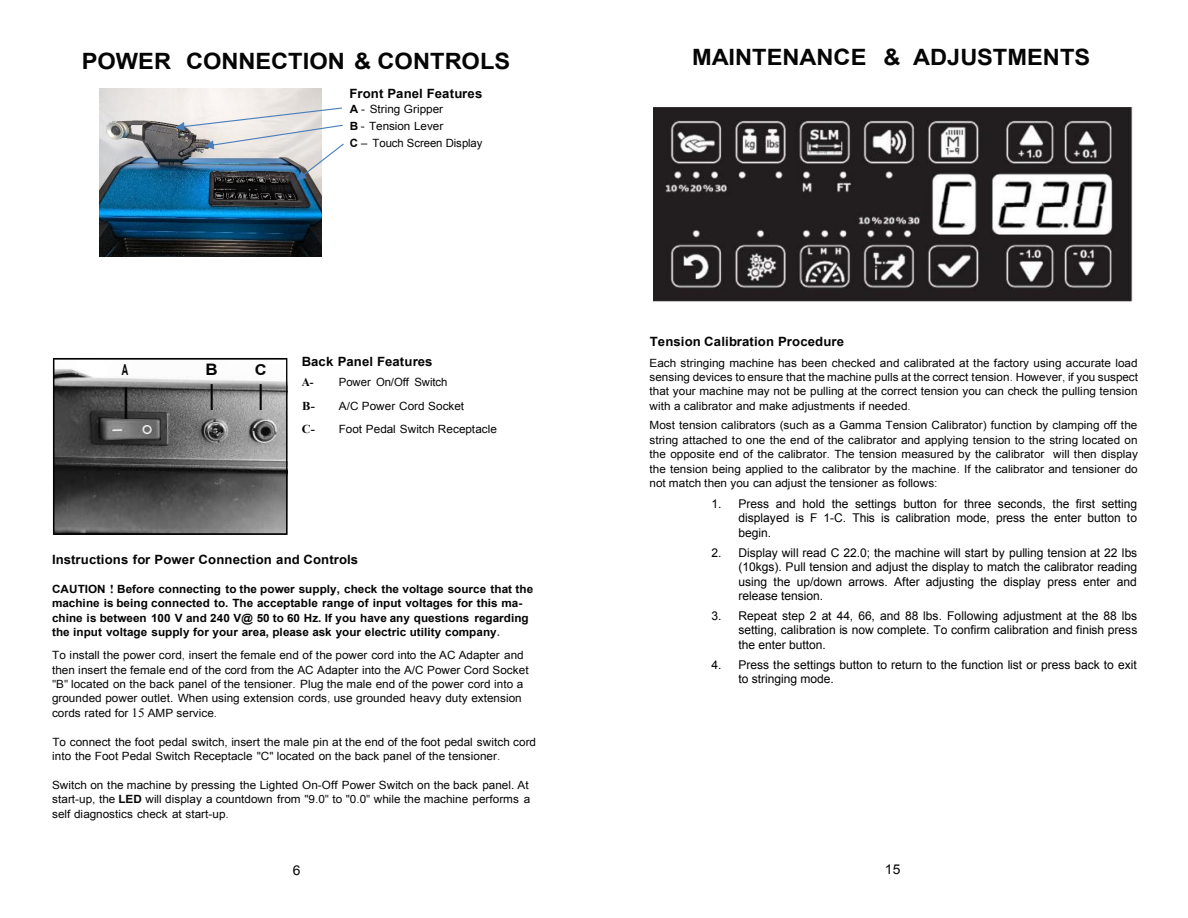
<style>
.page{position:relative;width:1188px;height:918px;background:#fff}
.page>*{position:absolute;margin:0;border:0;box-sizing:border-box;transform-origin:0 0}
.t1{font:44.25px "Arial";color:#050505;scale:.58 1}
.t2{font:36px "Arial";color:#050505;scale:.6 1}
.t3{font:700 22.5px "Arial";color:#050505;scale:1.05 1}
.t4{font:700 15.9px "Arial";color:#050505;scale:1.07 1}
.t5{font:700 15px "Arial";color:#050505;scale:.6 1}
.t6{font:700 15px "Arial";color:#050505;scale:1.1 1}
.t7{font:13.5px "Arial";color:#050505}
.t8{font:700 12.75px "Arial";letter-spacing:.005em;color:#050505}
.t9{font:12px/14.4px "Arial";letter-spacing:-.005em;color:#000;text-align:justify}
.t10{font:700 12px "Times New Roman";color:#050505}
.t11{font:700 12px "Times New Roman";color:#050505;scale:.93 1}
.t12{font:11.4px/14.4px "Arial";letter-spacing:-.005em;color:#050505;scale:1.04 1}
.t13{font:700 11.4px/14.4px "Arial";color:#050505}
.t14{font:11.4px "Arial";letter-spacing:-.005em;color:#050505}
.s1{font-weight:700}
.s2{font-family:"Times New Roman";font-size:12px}
.s3{color:#525252}
.s4{color:#3b3b3b}
.s5{font-family:"Times New Roman";font-size:12.75px}
.s6{color:#232323}
</style>
<div class="page">
<img style="left:653px;top:108px;width:480px;height:193px">
<img style="left:99px;top:89px;width:223px;height:167px">
<img style="left:176px;top:107px;width:168px;height:73px">
<svg style="left:53px;top:358px;width:234px;height:177px;background:#707070"></svg>
<h3 class="t3" style="left:82px;top:47px;width:409px">POWER CONNECTION &amp; CONTROLS</h3>
<p class="t8" style="left:350px;top:85px;width:134px">Front Panel Features</p>
<p class="t12" style="left:350px;top:102px;width:91px"><span class="s1">A</span> - String Gripper</p>
<p class="t12" style="left:350px;top:118px;width:129px;line-height:16.4px"><span class="s1">B</span> - Tension Lever<br><span class="s1">C</span> – Touch Screen Display</p>
<h3 class="t5" style="left:122px;top:360px;width:12px">A</h3>
<h1 class="t1" style="left:122px;top:374px;width:14px">I</h1>
<h3 class="t4" style="left:206px;top:359px;width:13px">B</h3>
<h2 class="t2" style="left:209px;top:374px;width:12px">I</h2>
<h3 class="t6" style="left:255px;top:360px;width:12px">C</h3>
<h2 class="t2" style="left:258px;top:374px;width:12px">I</h2>
<p class="t8" style="left:302px;top:353px;width:132px">Back Panel Features</p>
<p class="t11" style="left:302px;top:374px;width:14px">A-</p>
<p class="t14" style="left:339px;top:375px;width:110px">Power On/Off Switch</p>
<p class="t10" style="left:302px;top:397px;width:14px">B-</p>
<p class="t12" style="left:339px;top:398px;width:122px">A/C Power Cord Socket</p>
<p class="t10" style="left:302px;top:421px;width:15px">C-</p>
<p class="t12" style="left:339px;top:422px;width:154px">Foot Pedal Switch Receptacle</p>
<p class="t8" style="left:52px;top:551px;width:308px">Instructions for Power Connection and Controls</p>
<p class="t13" style="left:52px;top:582px;width:483px">CAUTION <span class="s2">!</span> Before connecting to the power supply, check the voltage source that the machine is being connected to. The acceptable range of input voltages for this ma&shy;chine is between 100 V and 240 V@ 50 to 60 Hz. If you have any questions regarding the input voltage supply for your area, please ask your electric utility company<span class="s3">.</span></p>
<p class="t12" style="left:52px;top:649px;width:460px">To install the power cord<span class="s4">,</span> insert the female end of the power cord into the AC Adapter and then insert the female end of the cord from the AC Adapter into the A/C Power Cord Socket <span class="s4">"</span>B<span class="s4">"</span> located on the back panel of the tensioner<span class="s4">.</span> Plug the male end of the power cord into a grounded power outlet. When using extension cords<span class="s4">,</span> use grounded heavy duty extension</p>
<p class="t12" style="left:52px;top:706px;width:160px">cords rated for <span class="s5">15</span> AMP service<span class="s4">.</span></p>
<p class="t12" style="left:52px;top:735px;width:467px">To connect the foot pedal switch<span class="s6">,</span> insert the male pin at the end of the foot pedal switch cord into the Foot Pedal Switch Receptacle <span class="s6">"</span>C<span class="s6">"</span> located on the back panel of the tensioner<span class="s3">.</span></p>
<p class="t12" style="left:52px;top:778px;width:461px">Switch on the machine by pressing the Lighted On-Off Power Switch on the back panel. At start-up<span class="s6">,</span> the <span class="s1">LED</span> will display a countdown from <span class="s6">"</span>9<span class="s4">.</span>0<span class="s4">"</span> to <span class="s6">"</span>0<span class="s3">.</span>0<span class="s4">"</span> while the machine performs a self diagnostics check at start-up<span class="s3">.</span></p>
<h3 class="t3" style="left:692px;top:42px;width:381px">MAINTENANCE &amp; ADJUSTMENTS</h3>
<p class="t8" style="left:650px;top:334px;width:196px">Tension Calibration Procedure</p>
<p class="t12" style="left:650px;top:355px;width:471px;text-align:justify">Each stringing machine has been checked and calibrated at the factory using accurate load sensing devices to ensure that the machine pulls at the correct tension<span class="s3">.</span> However<span class="s4">,</span> if you suspect that your machine may not be pulling at the correct tension you can check the pulling tension with a calibrator and make adjustments if needed<span class="s3">.</span></p>
<p class="t12" style="left:650px;top:418px;width:471px;text-align:justify">Most tension calibrators (such as a Gamma Tension Calibrator) function by clamping off the string attached to one the end of the calibrator and applying tension to the string located on the opposite end of the calibrator<span class="s4">.</span> The tension measured by the calibrator will then display the tension being applied to the calibrator by the machine<span class="s4">.</span> If the calibrator and tensioner do not match then you can adjust the tensioner as follows<span class="s4">:</span></p>
<p class="t9" style="left:738px;top:497px;width:400px;text-indent:-27px">1. Press and hold the settings button for three seconds, the first setting displayed is F 1-C. This is calibration mode, press the enter button to begin.</p>
<p class="t9" style="left:738px;top:546px;width:400px;text-indent:-27px">2. Display will read C 22.0; the machine will start by pulling tension at 22 lbs (10kgs). Pull tension and adjust the display to match the calibrator reading using the up/down arrows. After adjusting the display press enter and release tension.</p>
<p class="t9" style="left:738px;top:609px;width:400px;text-indent:-27px">3. Repeat step 2 at 44, 66, and 88 lbs. Following adjustment at the 88 lbs setting, calibration is now complete. To confirm calibration and finish press the enter button.</p>
<p class="t9" style="left:738px;top:658px;width:400px;text-indent:-27px">4. Press the settings button to return to the function list or press back to exit to stringing mode.</p>
<p class="t7" style="left:293px;top:861px;width:9px">6</p>
<p class="t7" style="left:885px;top:861px;width:17px">15</p>
</div>
